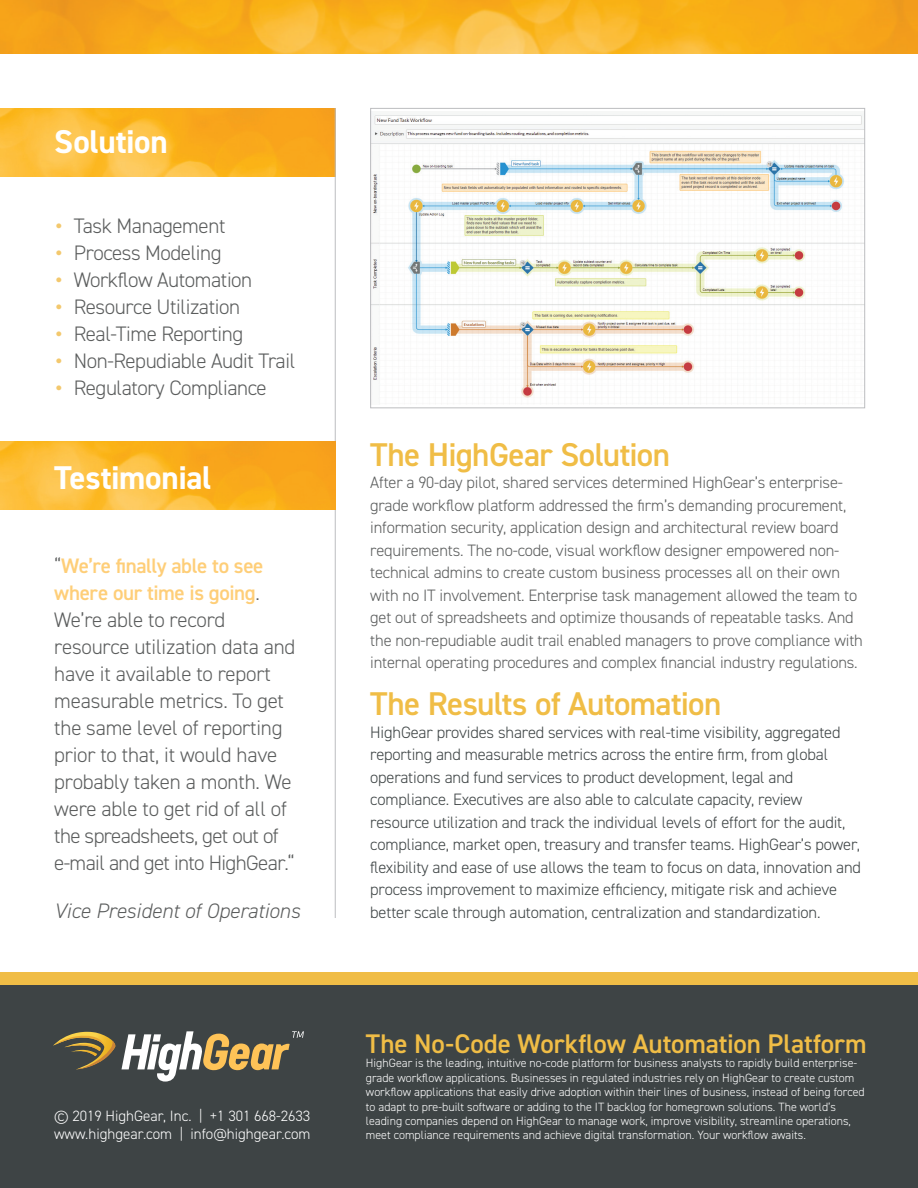
<style>
.page{position:relative;width:918px;height:1188px;background:#fff}
.page>*{position:absolute;margin:0;border:0;box-sizing:border-box;transform-origin:0 0}
.Body_Text{font:600 33px "DIN2014";letter-spacing:-.02em;color:#f0bd46}
.Headline{font:700 33px "DIN2014";letter-spacing:-.01em;color:#fff}
.Headline-2{font:600 27px "DIN2014";letter-spacing:-.005em;color:#f0bd46}
.Headline-3{font:300 21px/27px "DIN2014";letter-spacing:-.02em;color:#5b5d5d}
.Headline-4{font:italic 300 21px "DIN2014";color:#5b5d5d}
.Body_Text-2{font:300 16.5px/22.5px "DIN2014";letter-spacing:-.01em;color:#5b5d5d}
.Body_Text-3{font:300 16.5px/22.5px "DIN2014";letter-spacing:-.01em;color:#3e4445}
.t1{font:300 15px/18px "DIN2014";color:#fff}
.t2{font:300 12px/14.4px "DIN2014";color:#fff}
.s1{font-weight:700;color:#f3c86d}
.s2{font-weight:600;color:#fece78}
</style>
<div class="page">
<img style="left:0;top:108px;width:335px;height:68px">
<div style="left:0;top:972px;width:918px;height:216px;background:#3e4445"></div>
<hr style="left:335px;top:108px;width:1px;height:810px;background:#bcbdc0">
<svg style="left:53px;top:1031px;width:251px;height:51px"></svg>
<div style="left:0;top:972px;width:918px;height:12px;background:#f0bd46"></div>
<img style="left:0;top:442px;width:335px;height:68px">
<img style="left:0;top:0;width:918px;height:54px">
<img style="left:372px;top:112px;width:491px;height:286px">
<div style="left:370px;top:108px;width:495px;height:300px;border:1px solid #bcbdc0"></div>
<p class="Headline" style="left:54px;top:119px;width:115px">Solution</p>
<p class="Headline-3" style="left:56px;top:212px;width:171px"><span class="s1">•</span> Task Management</p>
<p class="Headline-3" style="left:56px;top:239px;width:167px"><span class="s1">•</span> Process Modeling</p>
<p class="Headline-3" style="left:56px;top:266px;width:198px"><span class="s1">•</span> Workflow Automation</p>
<p class="Headline-3" style="left:56px;top:293px;width:186px"><span class="s1">•</span> Resource Utilization</p>
<p class="Headline-3" style="left:56px;top:320px;width:189px"><span class="s1">•</span> Real-Time Reporting</p>
<p class="Headline-3" style="left:56px;top:347px;width:241px"><span class="s1">•</span> Non-Repudiable Audit Trail</p>
<p class="Headline-3" style="left:56px;top:374px;width:212px"><span class="s1">•</span> Regulatory Compliance</p>
<p class="Headline" style="left:54px;top:455px;width:159px">Testimonial</p>
<p class="Headline-3" style="left:54px;top:552px;width:243px">“<span class="s2">We’re finally able to see where our time is going</span>.<br>We’re able to record resource utilization data and have it available to report measurable metrics. To get the same level of reporting prior to that, it would have probably taken a month. We were able to get rid of all of the spreadsheets, get out of e-mail and get into HighGear.“</p>
<p class="Headline-4" style="left:54px;top:898px;width:247px">Vice President of Operations</p>
<p class="t1" style="left:54px;top:1107px;width:258px">© 2019 HighGear, Inc. | +1 301 668-2633 www.highgear.com | info@highgear.com</p>
<p class="Body_Text" style="left:370px;top:433px;width:301px">The HighGear Solution</p>
<p class="Body_Text-2" style="left:370px;top:472px;width:494px">After a 90-day pilot, shared services determined HighGear’s enterprise&shy;grade workflow platform addressed the firm’s demanding procurement, information security, application design and architectural review board requirements. The no-code, visual workflow designer empowered non&shy;technical admins to create custom business processes all on their own with no IT involvement. Enterprise task management allowed the team to get out of spreadsheets and optimize thousands of repeatable tasks. And the non-repudiable audit trail enabled managers to prove compliance with internal operating procedures and complex financial industry regulations.</p>
<p class="Body_Text" style="left:370px;top:682px;width:353px">The Results of Automation</p>
<p class="Body_Text-3" style="left:370px;top:721px;width:492px">HighGear provides shared services with real-time visibility, aggregated reporting and measurable metrics across the entire firm, from global operations and fund services to product development, legal and compliance. Executives are also able to calculate capacity, review resource utilization and track the individual levels of effort for the audit, compliance, market open, treasury and transfer teams. HighGear’s power, flexibility and ease of use allows the team to focus on data, innovation and process improvement to maximize efficiency, mitigate risk and achieve better scale through automation, centralization and standardization.</p>
<p class="Headline-2" style="left:366px;top:1026px;width:502px">The No-Code Workflow Automation Platform</p>
<p class="t2" style="left:366px;top:1056px;width:500px">HighGear is the leading, intuitive no-code platform for business analysts to rapidly build enterprise&shy;grade workflow applications. Businesses in regulated industries rely on HighGear to create custom workflow applications that easily drive adoption within their lines of business, instead of being forced to adapt to pre-built software or adding to the IT backlog for homegrown solutions. The world’s leading companies depend on HighGear to manage work, improve visibility, streamline operations, meet compliance requirements and achieve digital transformation. Your workflow awaits.</p>
</div>
